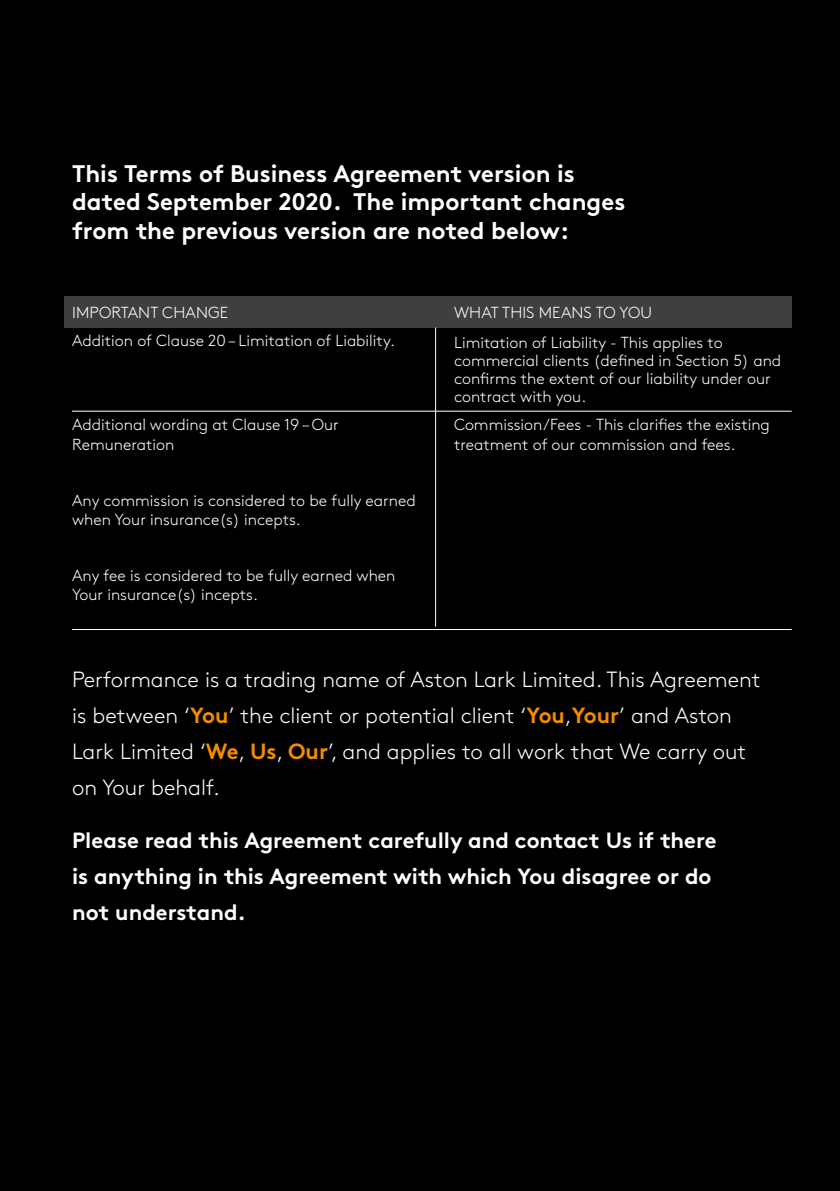
<style>
.page{position:relative;width:840px;height:1191px;background:#fff}
.page>*{position:absolute;margin:0;border:0;box-sizing:border-box;transform-origin:0 0}
.t1{font:700 24px/28.8px "Brown";color:#fff}
.t2{font:300 22px/36px "Brown";color:#fff}
.t3{font:700 22px/36px "Brown";color:#fff}
.t4{font:300 16px/19.2px "Brown";color:#fff}
.s1{font-weight:700;color:#f28c00}
</style>
<div class="page">
<div style="left:0;top:0;width:839px;height:1191px;background:#000"></div>
<hr style="left:435px;top:327px;width:1px;height:299px;background:#fff">
<hr style="left:72px;top:411px;width:719px;height:1px;background:#fff">
<hr style="left:72px;top:629px;width:719px;height:1px;background:#fff">
<div style="left:64px;top:296px;width:727px;height:31px;background:#3f3f3f"></div>
<h1 class="t1" style="left:72px;top:156px;width:554px">This Terms of Business Agreement version is dated September 2020. The important changes from the previous version are noted below:</h1>
<p class="t4" style="left:72px;top:297px;width:324px;line-height:28px">IMPORTANT CHANGE<br>Addition of Clause 20 – Limitation of Liability.</p>
<p class="t4" style="left:72px;top:414px;width:268px">Additional wording at Clause 19 – Our<br>Remuneration</p>
<p class="t4" style="left:72px;top:489px;width:345px">Any commission is considered to be fully earned when Your insurance(s) incepts.</p>
<p class="t4" style="left:72px;top:564px;width:325px">Any fee is considered to be fully earned when<br>Your insurance(s) incepts.</p>
<p class="t4" style="left:454px;top:296px;width:270px;line-height:30px">WHAT THIS MEANS TO YOU<br>Limitation of Liability - This applies to</p>
<p class="t4" style="left:454px;top:350px;width:328px;line-height:18px">commercial clients (defined in Section 5) and confirms the extent of our liability under our contract with you.</p>
<p class="t4" style="left:454px;top:414px;width:317px">Commission/Fees - This clarifies the existing treatment of our commission and fees.</p>
<h2 class="t2" style="left:72px;top:660px;width:689px">Performance is a trading name of Aston Lark Limited. This Agreement is between ‘<span class="s1">You</span>’ the client or potential client ‘<span class="s1">You</span>,<span class="s1">Your</span>’ and Aston Lark Limited ‘<span class="s1">We</span>, <span class="s1">Us</span>, <span class="s1">Our</span>’, and applies to all work that We carry out on Your behalf.</h2>
<h2 class="t3" style="left:72px;top:820px;width:645px">Please read this Agreement carefully and contact Us if there is anything in this Agreement with which You disagree or do not understand.</h2>
</div>
